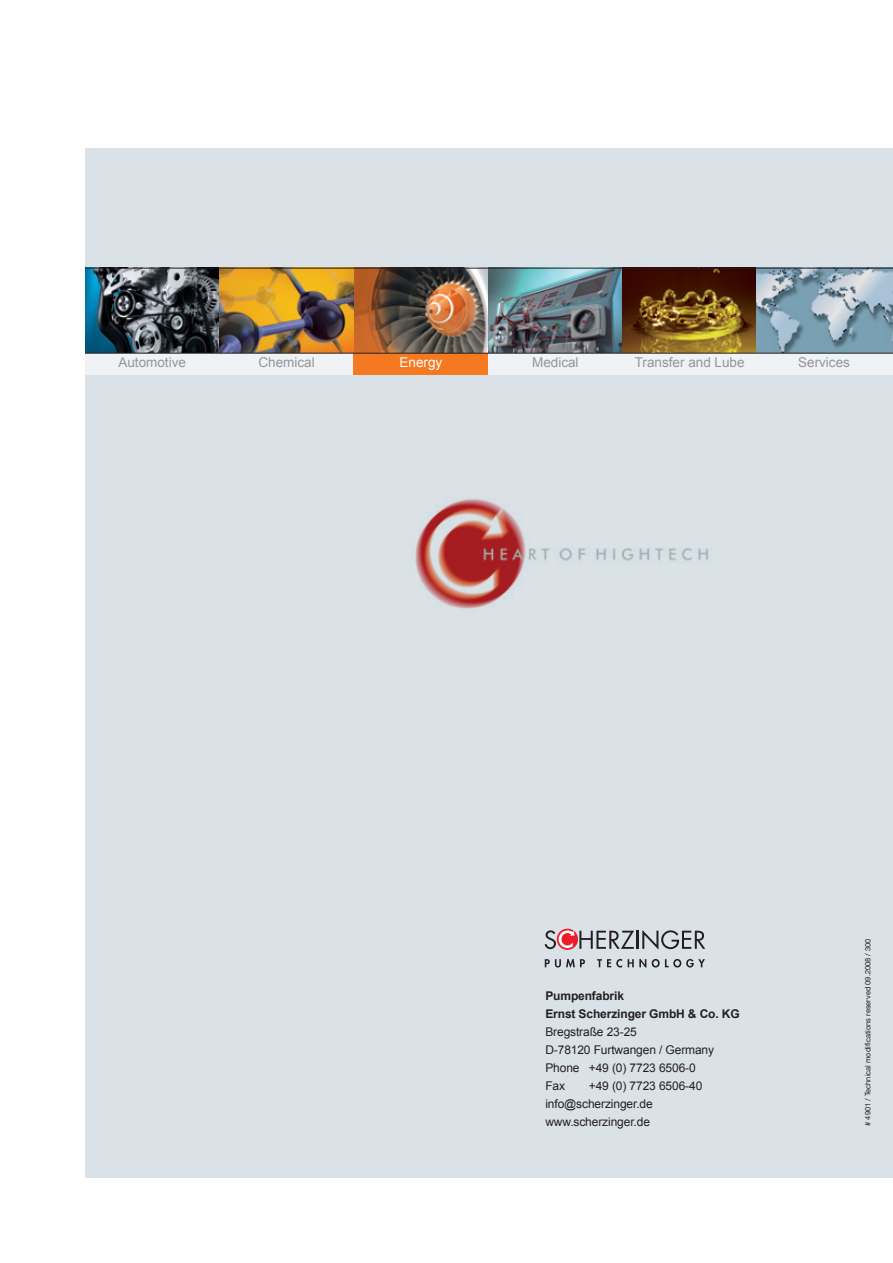
<style>
.page{position:relative;width:893px;height:1263px;background:#fff}
.page>*{position:absolute;margin:0;border:0;box-sizing:border-box;transform-origin:0 0}
.t1{font:13.5px "Arial";color:#939598}
.t2{font:13.5px "Arial";color:#fff}
.t3{font:12px/18px "Arial";letter-spacing:-.01em;color:#231f20}
.t4{font:700 12px/18px "Arial";letter-spacing:-.01em;color:#231f20}
.t5{font:7.5px "Helvetica Neue";color:#231f20}
</style>
<div class="page">
<div style="left:85px;top:149px;width:808px;height:1029px;background:#dae2e7"></div>
<div style="left:85px;top:353px;width:269px;height:21px;background:#f0f3f5"></div>
<div style="left:354px;top:353px;width:539px;height:21px;background:#f0f3f5"></div>
<img style="left:85px;top:269px;width:672px;height:84px">
<div style="left:757px;top:268px;width:136px;height:85px;background:#231f20;opacity:.5"></div>
<svg style="left:545px;top:930px;width:160px;height:20px"></svg>
<svg style="left:545px;top:959px;width:40px;height:8px"></svg>
<svg style="left:597px;top:959px;width:25px;height:8px"></svg>
<svg style="left:628px;top:959px;width:18px;height:8px"></svg>
<svg style="left:652px;top:959px;width:53px;height:8px"></svg>
<img style="left:415px;top:499px;width:294px;height:110px">
<hr style="left:85px;top:268px;width:808px;height:1px;background:#231f20">
<div style="left:354px;top:353px;width:134px;height:21px;background:#f47921"></div>
<hr style="left:85px;top:353px;width:808px;height:1px;background:#231f20">
<p class="t1" style="left:118px;top:355px;width:69px">Automotive</p>
<p class="t1" style="left:258px;top:355px;width:58px">Chemical</p>
<p class="t2" style="left:400px;top:355px;width:44px">Energy</p>
<p class="t1" style="left:532px;top:355px;width:48px">Medical</p>
<p class="t1" style="left:635px;top:355px;width:111px">Transfer and Lube</p>
<p class="t1" style="left:798px;top:355px;width:53px">Services</p>
<p class="t4" style="left:545px;top:986px;width:196px">Pumpenfabrik<br>Ernst Scherzinger GmbH &amp; Co. KG</p>
<p class="t3" style="left:545px;top:1022px;width:170px">Bregstraße 23-25<br>D-78120 Furtwangen / Germany<br>Phone +49 (0) 7723 6506-0<br>Fax</p>
<p class="t3" style="left:545px;top:1076px;width:158px;text-indent:44px">+49 (0) 7723 6506-40 info@scherzinger.de www.scherzinger.de</p>
<p class="t5" style="left:863px;top:1126px;width:189px;rotate:-90deg"># 4901 / Technical modifications reserved 09.2008 / 300</p>
</div>
